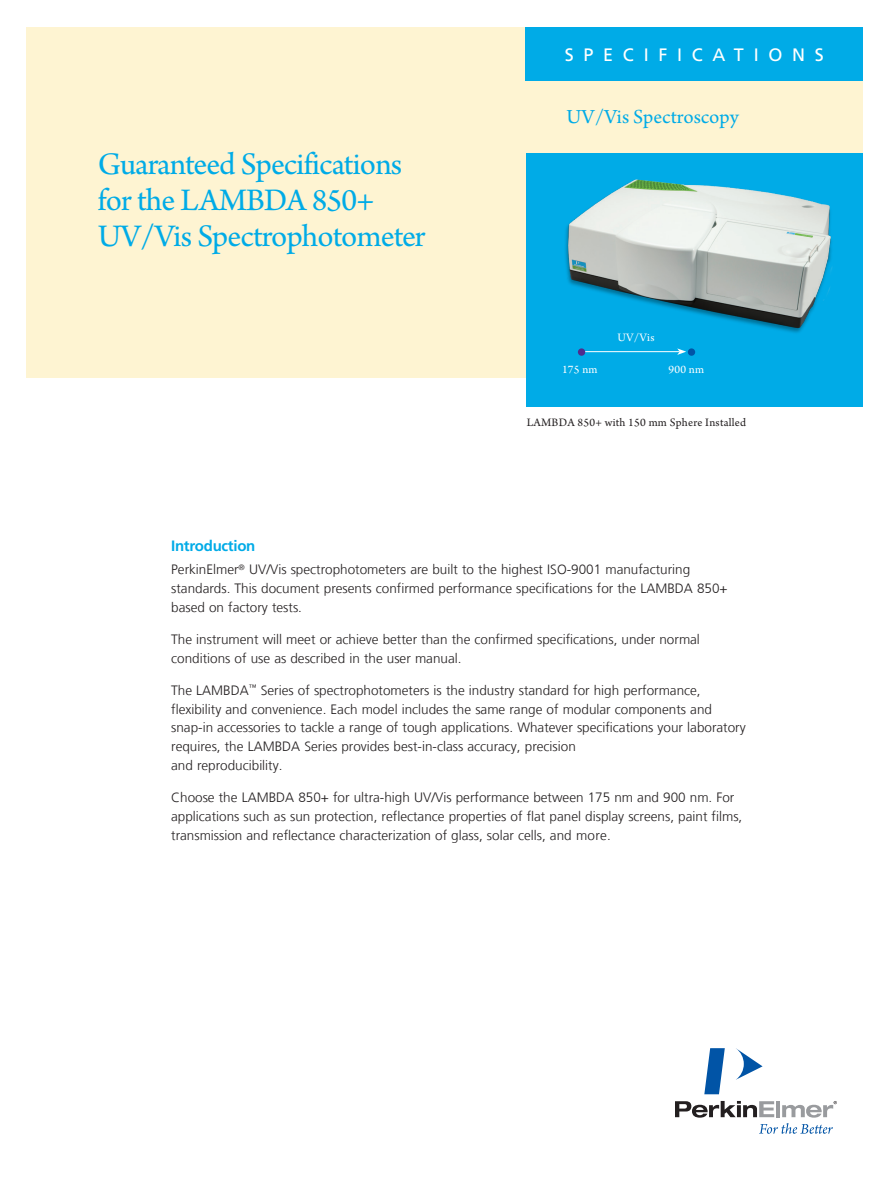
<style>
.page{position:relative;width:891px;height:1188px;background:#fff}
.page>*{position:absolute;margin:0;border:0;box-sizing:border-box;transform-origin:0 0}
.Intro_Head{font:33px/36px "Arno Pro";letter-spacing:-.025em;color:#00abe7}
.Product_header_panto{font:21px "Arno Pro";color:#00abe7}
.t1{font:18px "Frutiger LT Com";letter-spacing:.54em;color:#fff}
.Body_Frutiger{font:700 15px "Frutiger LT Com";letter-spacing:-.02em;color:#00abe7}
.Body_Frutiger-2{font:300 13.5px/18.8px "Frutiger LT Com";color:#231f20}
.Photo_Captions_black{font:12px "Arno Pro";letter-spacing:.02em;color:#231f20}
.Photo_Captions_black-2{font:12px "Arno Pro";letter-spacing:.02em;color:#fff}
</style>
<div class="page">
<svg style="left:736px;top:1048px;width:27px;height:32px"></svg>
<svg style="left:704px;top:1048px;width:21px;height:46px"></svg>
<svg style="left:675px;top:1101px;width:162px;height:33px"></svg>
<div style="left:26px;top:27px;width:837px;height:351px;background:#fef4d2"></div>
<div style="left:526px;top:153px;width:337px;height:253px;background:#00abe7"></div>
<div style="left:525px;top:27px;width:338px;height:54px;background:#00abe7"></div>
<div style="left:578px;top:348px;width:7px;height:8px;background:#502b8d;border-radius:50%"></div>
<div style="left:688px;top:348px;width:7px;height:8px;background:#0154a6;border-radius:50%"></div>
<hr style="left:585px;top:351px;width:95px;height:1px;background:#fff">
<svg style="left:677px;top:348px;width:9px;height:7px"></svg>
<img style="left:565px;top:179px;width:267px;height:154px">
<p class="t1" style="left:565px;top:44px;width:261px">SPECIFICATIONS</p>
<p class="Intro_Head" style="left:98px;top:148px;width:329px">Guaranteed Specifications for the LAMBDA 850+<br>UV/Vis Spectrophotometer</p>
<p class="Product_header_panto" style="left:567px;top:104px;width:174px">UV/Vis Spectroscopy</p>
<p class="Photo_Captions_black-2" style="left:617px;top:331px;width:39px">UV/Vis</p>
<p class="Photo_Captions_black-2" style="left:562px;top:362px;width:37px">175 nm</p>
<p class="Photo_Captions_black-2" style="left:668px;top:362px;width:37px">900 nm</p>
<p class="Photo_Captions_black" style="left:527px;top:415px;width:221px">LAMBDA 850+ with 150 mm Sphere Installed</p>
<p class="Body_Frutiger" style="left:171px;top:537px;width:86px">Introduction</p>
<p class="Body_Frutiger-2" style="left:171px;top:560px;width:558px">PerkinElmer<sup>®</sup> UV/Vis spectrophotometers are built to the highest ISO-9001 manufacturing standards. This document presents confirmed performance specifications for the LAMBDA 850+ based on factory tests.</p>
<p class="Body_Frutiger-2" style="left:171px;top:630px;width:530px">The instrument will meet or achieve better than the confirmed specifications, under normal conditions of use as described in the user manual.</p>
<p class="Body_Frutiger-2" style="left:171px;top:681px;width:576px">The LAMBDA<sup>™</sup> Series of spectrophotometers is the industry standard for high performance, flexibility and convenience. Each model includes the same range of modular components and snap-in accessories to tackle a range of tough applications. Whatever specifications your laboratory requires, the LAMBDA Series provides best-in-class accuracy, precision<br>and reproducibility.</p>
<p class="Body_Frutiger-2" style="left:171px;top:788px;width:573px">Choose the LAMBDA 850+ for ultra-high UV/Vis performance between 175 nm and 900 nm. For applications such as sun protection, reflectance properties of flat panel display screens, paint films, transmission and reflectance characterization of glass, solar cells, and more.</p>
</div>
